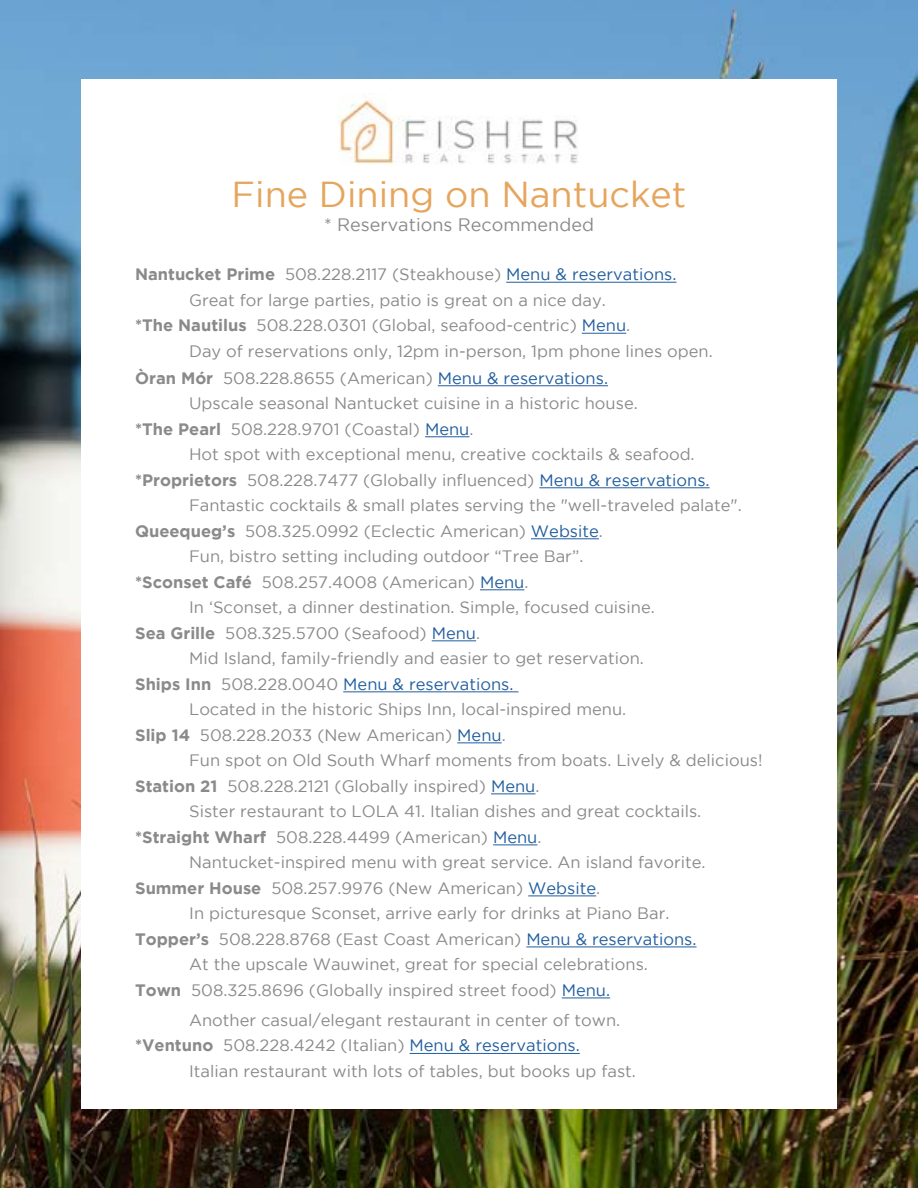
<style>
.page{position:relative;width:918px;height:1188px;background:#fff}
.page>*{position:absolute;margin:0;border:0;box-sizing:border-box;transform-origin:0 0}
.t1{font:36px "Gotham";color:#e6a55c}
.t2{font:18px "Gotham";color:#8a8a8b}
.t3{font:16.5px/25.5px "Gotham";color:#8a8a8a}
.t4{font:16.5px "Gotham";color:#8a8a8b}
.t5{font:16.5px "Gotham";color:#215e9e}
.s1{font-weight:700;color:#8a8a8b}
.s2{color:#215e9e}
.s3{font-weight:700}
.s4{color:#8a8a8a}
.s5{font-weight:700;color:#8a8a8a}
</style>
<div class="page">
<img style="left:0;top:0;width:918px;height:1188px">
<div style="left:81px;top:79px;width:756px;height:1030px;background:#fff"></div>
<hr style="left:506px;top:282px;width:170px;height:1px;background:#215e9e">
<hr style="left:582px;top:333px;width:44px;height:1px;background:#215e9e">
<hr style="left:438px;top:386px;width:170px;height:1px;background:#215e9e">
<hr style="left:425px;top:437px;width:44px;height:1px;background:#215e9e">
<hr style="left:539px;top:488px;width:171px;height:1px;background:#215e9e">
<hr style="left:531px;top:539px;width:68px;height:1px;background:#215e9e">
<hr style="left:480px;top:590px;width:44px;height:1px;background:#215e9e">
<hr style="left:432px;top:641px;width:44px;height:1px;background:#215e9e">
<hr style="left:343px;top:692px;width:175px;height:1px;background:#215e9e">
<hr style="left:457px;top:743px;width:45px;height:1px;background:#215e9e">
<hr style="left:491px;top:794px;width:44px;height:1px;background:#215e9e">
<hr style="left:493px;top:845px;width:44px;height:1px;background:#215e9e">
<hr style="left:528px;top:896px;width:68px;height:1px;background:#215e9e">
<hr style="left:526px;top:947px;width:171px;height:1px;background:#215e9e">
<hr style="left:562px;top:998px;width:48px;height:1px;background:#215e9e">
<hr style="left:410px;top:1053px;width:170px;height:1px;background:#215e9e">
<img style="left:338px;top:98px;width:240px;height:67px">
<h1 class="t1" style="left:232px;top:174px;width:456px">Fine Dining on Nantucket</h1>
<p class="t2" style="left:324px;top:215px;width:271px">* Reservations Recommended</p>
<p class="t3" style="left:135px;top:261px;width:543px"><span class="s1">Nantucket Prime</span> 508.228.2117 (Steakhouse) <span class="s2">Menu &amp; reservations.</span></p>
<p class="t4" style="left:189px;top:291px;width:418px">Great for large parties, patio is great on a nice day.</p>
<p class="t4" style="left:135px;top:316px;width:497px"><span class="s3">*The Nautilus</span> <span class="s4">508.228.0301</span> (Global, seafood-centric) <span class="s2">Menu</span>.</p>
<p class="t4" style="left:189px;top:342px;width:525px">Day of reservations only, 12pm in-person, 1pm phone lines open.</p>
<p class="t3" style="left:135px;top:365px;width:474px"><span class="s1">Òran Mór</span> 508.228.8655 (American) <span class="s2">Menu &amp; reservations.</span></p>
<p class="t4" style="left:189px;top:394px;width:450px">Upscale seasonal Nantucket cuisine in a historic house.</p>
<p class="t3" style="left:135px;top:416px;width:340px"><span class="s1">*The Pearl</span> 508.228.9701 (Coastal) <span class="s2">Menu</span>.</p>
<p class="t4" style="left:189px;top:445px;width:507px">Hot spot with exceptional menu, creative cocktails &amp; seafood.</p>
<p class="t3" style="left:135px;top:467px;width:576px"><span class="s1">*Proprietors</span> 508.228.7477 (Globally influenced) <span class="s2">Menu &amp; reservations.</span></p>
<p class="t3" style="left:189px;top:492px;width:554px">Fantastic cocktails &amp; small plates serving the "well-traveled palate".</p>
<p class="t3" style="left:135px;top:518px;width:469px"><span class="s3">Queequeg’s</span> 508.325.0992 (Eclectic American) <span class="s2">Website</span>.</p>
<p class="t3" style="left:189px;top:543px;width:396px">Fun, bistro setting including outdoor “Tree Bar”.</p>
<p class="t3" style="left:135px;top:569px;width:395px"><span class="s3">*Sconset Café</span> 508.257.4008 (American) <span class="s2">Menu</span>.</p>
<p class="t3" style="left:189px;top:594px;width:467px">In ‘Sconset, a dinner destination. Simple, focused cuisine.</p>
<p class="t3" style="left:135px;top:620px;width:347px"><span class="s3">Sea Grille</span> 508.325.5700 (Seafood) <span class="s2">Menu</span>.</p>
<p class="t3" style="left:189px;top:646px;width:456px">Mid Island, family-friendly and easier to get reservation.</p>
<p class="t5" style="left:135px;top:675px;width:380px"><span class="s5">Ships Inn</span> <span class="s4">508.228.0040</span> Menu &amp; reservations.</p>
<p class="t3" style="left:189px;top:697px;width:439px">Located in the historic Ships Inn, local-inspired menu.</p>
<p class="t3" style="left:135px;top:722px;width:372px"><span class="s3">Slip 14</span> 508.228.2033 (New American) <span class="s2">Menu</span>.</p>
<p class="t3" style="left:189px;top:748px;width:575px">Fun spot on Old South Wharf moments from boats. Lively &amp; delicious!</p>
<p class="t3" style="left:135px;top:773px;width:406px"><span class="s3">Station 21</span> 508.228.2121 (Globally inspired) <span class="s2">Menu</span>.</p>
<p class="t3" style="left:189px;top:799px;width:514px">Sister restaurant to LOLA 41. Italian dishes and great cocktails.</p>
<p class="t3" style="left:135px;top:824px;width:408px"><span class="s3">*Straight Wharf</span> 508.228.4499 (American) <span class="s2">Menu</span>.</p>
<p class="t3" style="left:189px;top:850px;width:518px">Nantucket-inspired menu with great service. An island favorite.</p>
<p class="t3" style="left:135px;top:875px;width:467px"><span class="s3">Summer House</span> 508.257.9976 (New American) <span class="s2">Website</span>.</p>
<p class="t3" style="left:189px;top:901px;width:482px">In picturesque Sconset, arrive early for drinks at Piano Bar.</p>
<p class="t3" style="left:135px;top:926px;width:563px"><span class="s3">Topper’s</span> 508.228.8768 (East Coast American) <span class="s2">Menu &amp; reservations.</span></p>
<p class="t3" style="left:189px;top:952px;width:460px">At the upscale Wauwinet, great for special celebrations.</p>
<p class="t3" style="left:135px;top:977px;width:477px"><span class="s3">Town</span> 508.325.8696 (Globally inspired street food) <span class="s2">Menu.</span></p>
<p class="t3" style="left:135px;top:1007px;width:487px;text-indent:54px">Another casual/elegant restaurant in center of town. <span class="s3">*Ventuno</span> 508.228.4242 (Italian) <span class="s2">Menu &amp; reservations.</span></p>
<p class="t3" style="left:189px;top:1058px;width:448px">Italian restaurant with lots of tables, but books up fast.</p>
</div>
